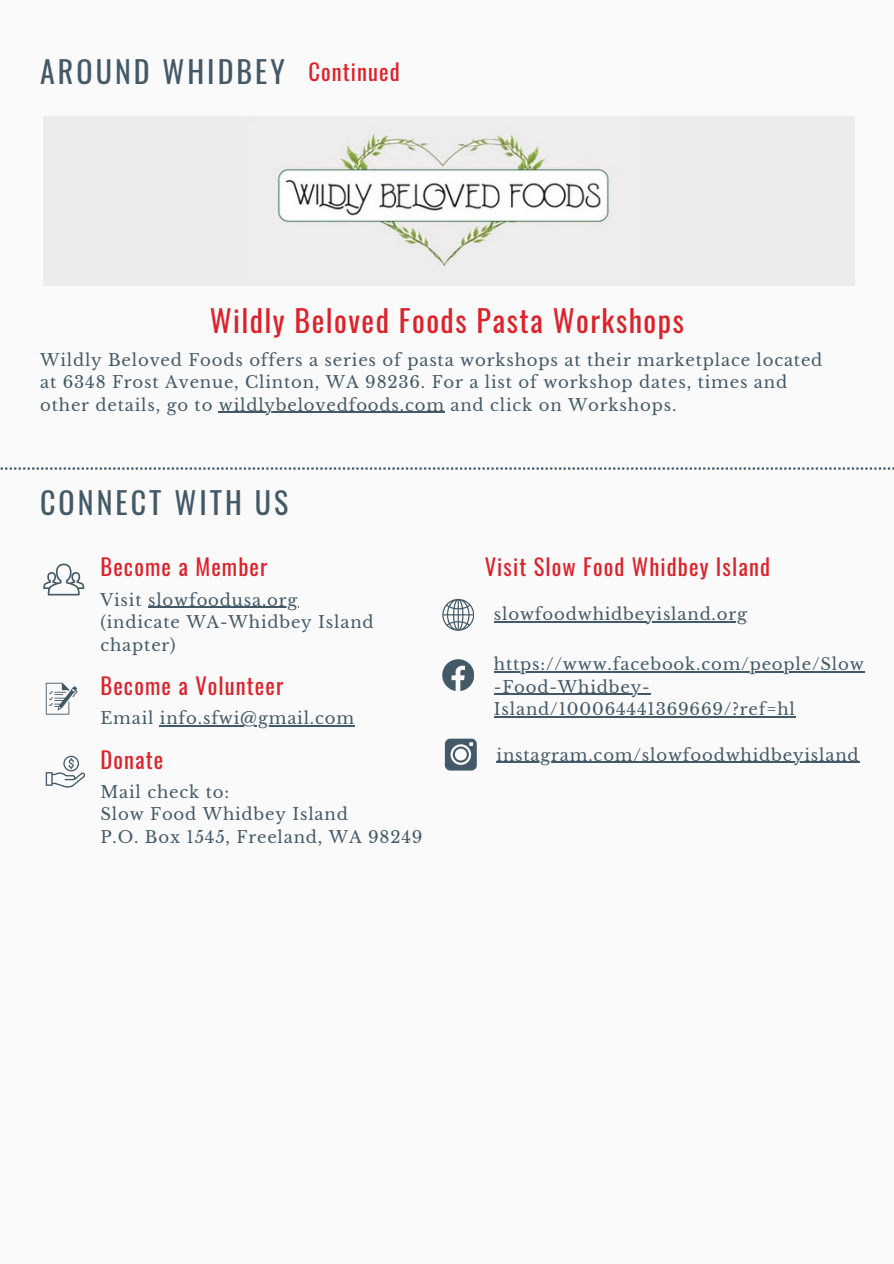
<style>
.page{position:relative;width:894px;height:1264px;background:#fff}
.page>*{position:absolute;margin:0;border:0;box-sizing:border-box;transform-origin:0 0}
.t1{font:30px "Oswald";letter-spacing:.05em;color:#dc222a}
.t2{font:30px "Oswald";letter-spacing:.1em;color:#435967}
.t3{font:22.5px "Oswald";letter-spacing:.05em;color:#dc222a}
.t4{font:16.5px/22.5px "Libre Baskerville";letter-spacing:.05em;color:#435967}
</style>
<div class="page">
<div style="left:0;top:0;width:893px;height:1263px;background:#fafafa"></div>
<svg style="left:0;top:467px;width:893px;height:2px"></svg>
<svg style="left:442px;top:659px;width:31px;height:31px"></svg>
<svg style="left:43px;top:563px;width:41px;height:32px"></svg>
<svg style="left:46px;top:682px;width:31px;height:32px"></svg>
<svg style="left:46px;top:755px;width:39px;height:32px"></svg>
<svg style="left:442px;top:599px;width:31px;height:31px"></svg>
<hr style="left:219px;top:412px;width:226px;height:1px;background:#435967">
<div style="left:43px;top:116px;width:810px;height:169px;background:#eeebeb"></div>
<img style="left:277px;top:134px;width:332px;height:132px">
<hr style="left:148px;top:606px;width:150px;height:1px;background:#435967">
<hr style="left:160px;top:725px;width:195px;height:1px;background:#435967">
<hr style="left:494px;top:671px;width:370px;height:1px;background:#435967">
<hr style="left:494px;top:694px;width:156px;height:1px;background:#435967">
<hr style="left:494px;top:716px;width:301px;height:1px;background:#435967">
<hr style="left:494px;top:621px;width:253px;height:1px;background:#435967">
<svg style="left:445px;top:738px;width:31px;height:32px"></svg>
<hr style="left:496px;top:761px;width:363px;height:2px;background:#435967">
<p class="t2" style="left:40px;top:48px;width:246px">AROUND WHIDBEY</p>
<p class="t3" style="left:308px;top:54px;width:93px">Continued</p>
<p class="t1" style="left:209px;top:298px;width:475px">Wildly Beloved Foods Pasta Workshops</p>
<h1 class="t4" style="left:40px;top:349px;width:783px">Wildly Beloved Foods offers a series of pasta workshops at their marketplace located at 6348 Frost Avenue, Clinton, WA 98236. For a list of workshop dates, times and other details, go to wildlybelovedfoods.com and click on Workshops.</h1>
<p class="t2" style="left:40px;top:479px;width:250px">CONNECT WITH US</p>
<h2 class="t3" style="left:100px;top:549px;width:168px">Become a Member</h2>
<p class="t4" style="left:100px;top:588px;width:198px">Visit slowfoodusa.org</p>
<p class="t4" style="left:100px;top:611px;width:275px">(indicate WA-Whidbey Island</p>
<h1 class="t4" style="left:100px;top:633px;width:77px">chapter)</h1>
<p class="t3" style="left:100px;top:668px;width:184px">Become a Volunteer</p>
<p class="t4" style="left:100px;top:707px;width:255px">Email info.sfwi@gmail.com</p>
<h3 class="t3" style="left:100px;top:741px;width:64px">Donate</h3>
<p class="t4" style="left:100px;top:780px;width:130px">Mail check to:</p>
<p class="t4" style="left:100px;top:803px;width:249px">Slow Food Whidbey Island</p>
<h3 class="t4" style="left:100px;top:825px;width:323px">P.O. Box 1545, Freeland, WA 98249</h3>
<p class="t3" style="left:484px;top:549px;width:287px">Visit Slow Food Whidbey Island</p>
<p class="t4" style="left:494px;top:603px;width:254px">slowfoodwhidbeyisland.org</p>
<p class="t4" style="left:494px;top:653px;width:371px">https://www.facebook.com/people/Slow</p>
<h3 class="t4" style="left:494px;top:675px;width:302px">-Food-Whidbey-<br>Island/100064441369669/?ref=hl</h3>
<p class="t4" style="left:496px;top:743px;width:363px">instagram.com/slowfoodwhidbeyisland</p>
</div>
